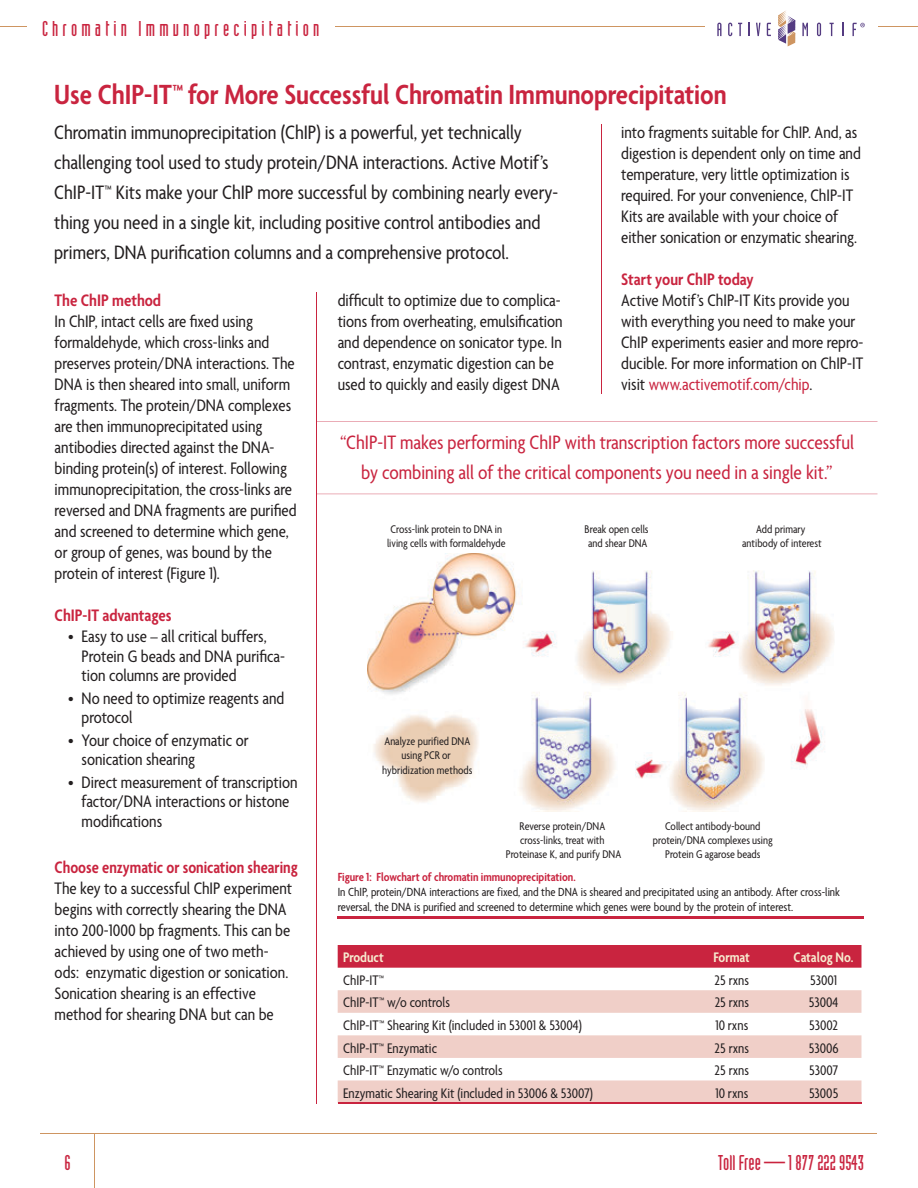
<style>
.page{position:relative;width:918px;height:1188px;background:#fff}
.page>*{position:absolute;margin:0;border:0;box-sizing:border-box;transform-origin:0 0}
.t1{font:600 condensed 30px "Agenda";color:#c9243f}
.t2{font:condensed 21px/30px "Agenda";color:#231f20}
.t3{font:condensed 21px/30px "Agenda";color:#c9243f;text-align:center}
.t4{font:21px "Industria Solid";letter-spacing:.2em;color:#c9243f}
.t5{font:21px "Industria Solid";color:#c9243f}
.t6{font:condensed 18px/21px "Agenda";color:#231f20}
.t7{font:600 condensed 18px "Agenda";color:#c9243f}
.t8{font:condensed 15px "Agenda";color:#231f20}
.t9{font:600 condensed 15px "Agenda";color:#f7ecd0}
.t10{font:condensed 12.75px/15px "Agenda";color:#231f20}
.t11{font:600 condensed 12.75px "Agenda";color:#c9243f}
.t12{font:condensed 12px/14.2px "Agenda";color:#231f20;text-align:center}
.s1{color:#c9243f}
</style>
<div class="page">
<hr style="left:0;top:26px;width:918px;height:1px;background:#ce9561">
<hr style="left:40px;top:1134px;width:838px;height:1px;background:#ce9561">
<hr style="left:94px;top:1134px;width:1px;height:54px;background:#ce9561">
<div style="left:705px;top:0;width:173px;height:54px;background:#fff"></div>
<svg style="left:717px;top:23px;width:4px;height:13px"></svg>
<svg style="left:728px;top:23px;width:4px;height:13px"></svg>
<svg style="left:738px;top:23px;width:4px;height:13px"></svg>
<svg style="left:748px;top:23px;width:2px;height:13px"></svg>
<svg style="left:756px;top:23px;width:4px;height:13px"></svg>
<svg style="left:767px;top:23px;width:4px;height:13px"></svg>
<svg style="left:802px;top:23px;width:6px;height:13px"></svg>
<hr style="left:817px;top:23px;width:4px;height:13px;background:#543b81;border-radius:2px">
<svg style="left:818px;top:24px;width:2px;height:11px"></svg>
<svg style="left:830px;top:23px;width:4px;height:13px"></svg>
<svg style="left:842px;top:23px;width:2px;height:13px"></svg>
<svg style="left:778px;top:11px;width:17px;height:35px"></svg>
<svg style="left:853px;top:23px;width:12px;height:13px"></svg>
<hr style="left:602px;top:124px;width:1px;height:270px;background:#c9243f">
<hr style="left:316px;top:292px;width:1px;height:812px;background:#c9243f">
<img style="left:368px;top:554px;width:466px;height:257px">
<hr style="left:338px;top:916px;width:526px;height:3px;background:#c9243f">
<svg style="left:317px;top:421px;width:561px;height:73px"></svg>
<div style="left:27px;top:0;width:307px;height:54px;background:#fff"></div>
<div style="left:338px;top:945px;width:523px;height:23px;background:#c9243f"></div>
<svg style="left:338px;top:990px;width:523px;height:112px;fill:#f0cfc8"></svg>
<hr style="left:338px;top:1102px;width:523px;height:2px;background:#c9243f">
<p class="t4" style="left:42px;top:21px;width:279px">Chromatin Immunoprecipitation</p>
<h1 class="t1" style="left:54px;top:82px;width:674px">Use ChIP-IT™ for More Successful Chromatin Immunoprecipitation</h1>
<p class="t2" style="left:54px;top:118px;width:506px">Chromatin immunoprecipitation (ChIP) is a powerful, yet technically challenging tool used to study protein/DNA interactions. Active Motif’s ChIP-IT™ Kits make your ChIP more successful by combining nearly every&shy;thing you need in a single kit, including positive control antibodies and primers, DNA purification columns and a comprehensive protocol.</p>
<p class="t6" style="left:621px;top:123px;width:241px">into fragments suitable for ChIP. And, as digestion is dependent only on time and temperature, very little optimization is required. For your convenience, ChIP-IT Kits are available with your choice of either sonication or enzymatic shearing.</p>
<p class="t7" style="left:621px;top:272px;width:134px">Start your ChIP today</p>
<p class="t6" style="left:621px;top:291px;width:244px">Active Motif’s ChIP-IT Kits provide you with everything you need to make your ChIP experiments easier and more repro&shy;ducible. For more information on ChIP-IT visit <span class="s1">www.activemotif.com/chip</span>.</p>
<p class="t7" style="left:55px;top:293px;width:108px">The ChIP method</p>
<p class="t6" style="left:55px;top:312px;width:243px">In ChIP, intact cells are fixed using formaldehyde, which cross-links and preserves protein/DNA interactions. The DNA is then sheared into small, uniform fragments. The protein/DNA complexes are then immunoprecipitated using antibodies directed against the DNA&shy;binding protein(s) of interest. Following immunoprecipitation, the cross-links are reversed and DNA fragments are purified and screened to determine which gene, or group of genes, was bound by the protein of interest (Figure 1).</p>
<p class="t7" style="left:55px;top:608px;width:118px">ChIP-IT advantages</p>
<p class="t6" style="left:82px;top:628px;width:205px;line-height:19.5px;text-indent:-14px">• Easy to use – all critical buffers,<br>Protein G beads and DNA purifica&shy;tion columns are provided</p>
<p class="t6" style="left:82px;top:689px;width:204px;line-height:19.5px;text-indent:-14px">• No need to optimize reagents and protocol</p>
<p class="t6" style="left:82px;top:731px;width:169px;line-height:19.5px;text-indent:-14px">• Your choice of enzymatic or sonication shearing</p>
<p class="t6" style="left:82px;top:773px;width:218px;line-height:19.5px;text-indent:-14px">• Direct measurement of transcription factor/DNA interactions or histone modifications</p>
<p class="t7" style="left:55px;top:860px;width:245px">Choose enzymatic or sonication shearing</p>
<p class="t6" style="left:55px;top:879px;width:239px">The key to a successful ChIP experiment begins with correctly shearing the DNA into 200-1000 bp fragments. This can be achieved by using one of two meth&shy;ods: enzymatic digestion or sonication.<br>Sonication shearing is an effective method for shearing DNA but can be</p>
<p class="t6" style="left:338px;top:291px;width:227px">difficult to optimize due to complica&shy;tions from overheating, emulsification and dependence on sonicator type. In contrast, enzymatic digestion can be used to quickly and easily digest DNA</p>
<p class="t3" style="left:340px;top:428px;width:516px">“ChIP-IT makes performing ChIP with transcription factors more successful by combining all of the critical components you need in a single kit.”</p>
<p class="t12" style="left:387px;top:522px;width:120px;text-align:left">Cross-link protein to DNA in living cells with formaldehyde</p>
<p class="t12" style="left:585px;top:522px;width:66px;text-align:left">Break open cells and shear DNA</p>
<p class="t12" style="left:742px;top:522px;width:81px">Add primary antibody of interest</p>
<p class="t12" style="left:382px;top:735px;width:92px">Analyze purified DNA using PCR or hybridization methods</p>
<p class="t12" style="left:506px;top:819px;width:117px">Reverse protein/DNA cross-links, treat with<br>Proteinase K, and purify DNA</p>
<p class="t12" style="left:653px;top:819px;width:121px">Collect antibody-bound protein/DNA complexes using<br>Protein G agarose beads</p>
<p class="t11" style="left:338px;top:872px;width:240px">Figure 1: Flowchart of chromatin immunoprecipitation.</p>
<p class="t10" style="left:338px;top:885px;width:504px">In ChIP, protein/DNA interactions are fixed, and the DNA is sheared and precipitated using an antibody. After cross-link reversal, the DNA is purified and screened to determine which genes were bound by the protein of interest.</p>
<p class="t9" style="left:343px;top:951px;width:42px">Product</p>
<p class="t9" style="left:714px;top:951px;width:38px">Format</p>
<p class="t9" style="left:794px;top:951px;width:62px">Catalog No.</p>
<p class="t8" style="left:343px;top:974px;width:43px">ChIP-IT™</p>
<p class="t8" style="left:715px;top:974px;width:36px">25 rxns</p>
<p class="t8" style="left:810px;top:974px;width:28px">53001</p>
<p class="t8" style="left:343px;top:997px;width:108px">ChIP-IT™ w/o controls</p>
<p class="t8" style="left:715px;top:997px;width:36px">25 rxns</p>
<p class="t8" style="left:809px;top:997px;width:31px">53004</p>
<p class="t8" style="left:343px;top:1019px;width:240px">ChIP-IT™ Shearing Kit (included in 53001 &amp; 53004)</p>
<p class="t8" style="left:715px;top:1019px;width:34px">10 rxns</p>
<p class="t8" style="left:809px;top:1019px;width:30px">53002</p>
<p class="t8" style="left:343px;top:1042px;width:96px">ChIP-IT™ Enzymatic</p>
<p class="t8" style="left:715px;top:1042px;width:36px">25 rxns</p>
<p class="t8" style="left:809px;top:1042px;width:31px">53006</p>
<p class="t8" style="left:343px;top:1064px;width:161px">ChIP-IT™ Enzymatic w/o controls</p>
<p class="t8" style="left:715px;top:1064px;width:36px">25 rxns</p>
<p class="t8" style="left:809px;top:1064px;width:30px">53007</p>
<p class="t8" style="left:343px;top:1087px;width:252px">Enzymatic Shearing Kit (included in 53006 &amp; 53007)</p>
<p class="t8" style="left:715px;top:1087px;width:34px">10 rxns</p>
<p class="t8" style="left:809px;top:1087px;width:31px">53005</p>
<p class="t4" style="left:64px;top:1155px;width:8px">6</p>
<p class="t5" style="left:718px;top:1155px;width:147px">Toll Free — 1 877 222 9543</p>
</div>
